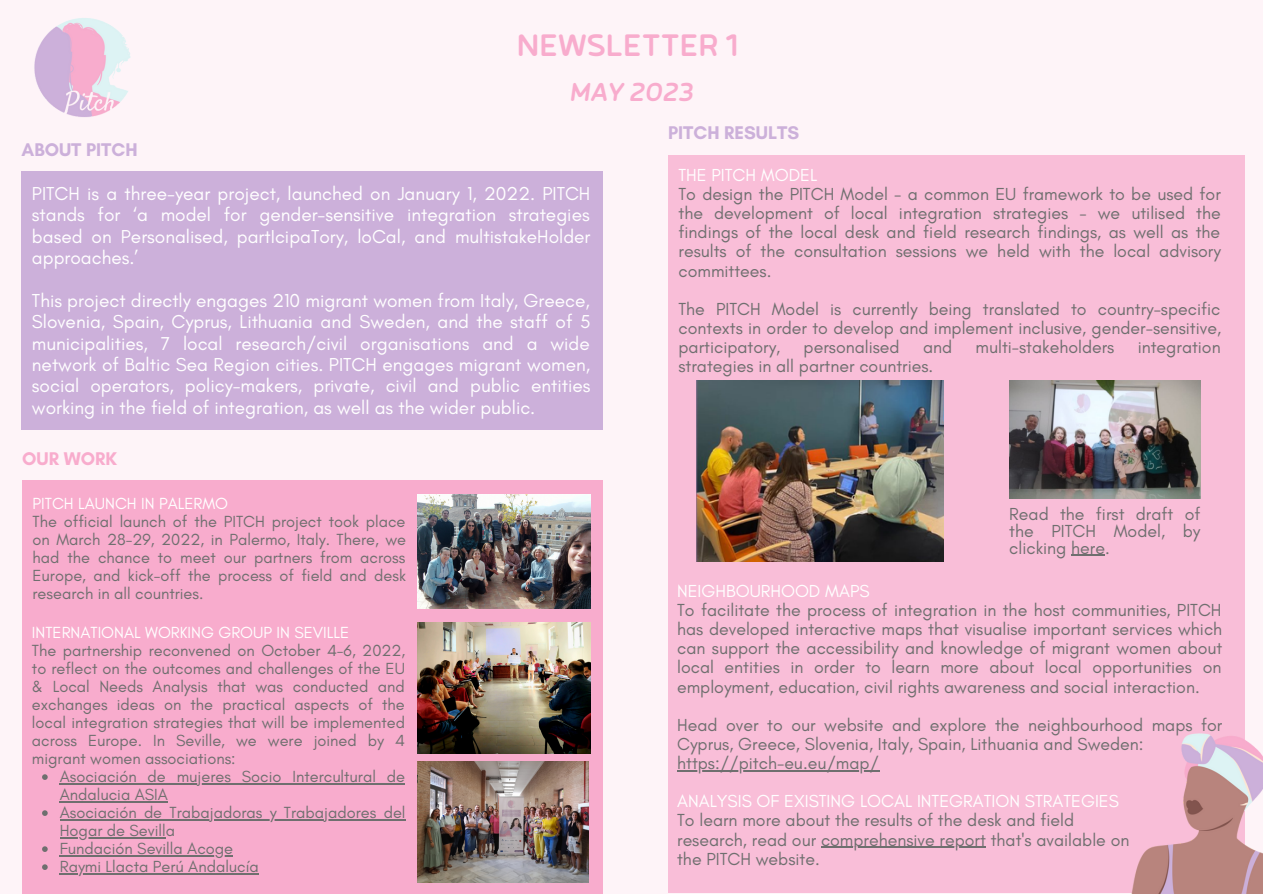
<style>
.page{position:relative;width:1263px;height:894px;background:#fff}
.page>*{position:absolute;margin:0;border:0;box-sizing:border-box;transform-origin:0 0}
.t1{font:500 36.6px "Betm Rounded";color:#f8accd}
.t2{font:italic 500 30.75px "Betm Rounded";color:#f8accd}
.t3{font:19.05px/21.3px "Glacial Indifference";color:#fff;text-align:justify}
.t4{font:700 18.75px "Glacial Indifference";color:#ccb0da}
.t5{font:700 18.75px "Glacial Indifference";color:#f8accd}
.t6{font:17.7px/19px "Glacial Indifference";color:#6f6f6f;text-align:justify}
.t7{font:17.7px "Glacial Indifference";color:#fff}
.t8{font:16.35px/18px "Glacial Indifference";color:#6f6f6f;text-align:justify}
.t9{font:16.35px "Glacial Indifference";color:#fff}
</style>
<div class="page">
<div style="left:0;top:0;width:1262px;height:893px;background:#fef4f8"></div>
<img style="left:34px;top:18px;width:97px;height:99px">
<div style="left:22px;top:171px;width:581px;height:258px;background:#ccb0da"></div>
<div style="left:22px;top:480px;width:581px;height:413px;background:#f8accd"></div>
<img style="left:417px;top:494px;width:173px;height:114px">
<img style="left:417px;top:622px;width:173px;height:131px">
<img style="left:417px;top:761px;width:171px;height:121px">
<svg style="left:42px;top:774px;width:6px;height:5px"></svg>
<hr style="left:60px;top:783px;width:345px;height:1px;background:#6f6f6f">
<hr style="left:60px;top:801px;width:108px;height:1px;background:#6f6f6f">
<svg style="left:42px;top:810px;width:6px;height:5px"></svg>
<hr style="left:60px;top:819px;width:345px;height:1px;background:#6f6f6f">
<hr style="left:60px;top:837px;width:106px;height:1px;background:#6f6f6f">
<svg style="left:42px;top:846px;width:6px;height:5px"></svg>
<hr style="left:60px;top:855px;width:173px;height:1px;background:#6f6f6f">
<svg style="left:42px;top:864px;width:6px;height:5px"></svg>
<hr style="left:60px;top:873px;width:199px;height:1px;background:#6f6f6f">
<div style="left:668px;top:156px;width:576px;height:736px;background:#f9bed8"></div>
<img style="left:696px;top:380px;width:248px;height:181px">
<img style="left:1009px;top:380px;width:191px;height:118px">
<hr style="left:677px;top:770px;width:202px;height:1px;background:#6f6f6f">
<hr style="left:821px;top:846px;width:165px;height:1px;background:#6f6f6f">
<img style="left:1118px;top:724px;width:145px;height:169px">
<hr style="left:1071px;top:554px;width:34px;height:1px;background:#6f6f6f">
<p class="t1" style="left:517px;top:17px;width:223px">NEWSLETTER 1</p>
<p class="t2" style="left:569px;top:69px;width:126px">MAY 2023</p>
<p class="t4" style="left:22px;top:138px;width:118px">ABOUT PITCH</p>
<p class="t3" style="left:32px;top:182px;width:560px">PITCH is a three-year project, launched on January 1, 2022. PITCH stands for ‘a model for gender-sensitive integration strategies based on Personalised, partIcipaTory, loCal, and multistakeHolder approaches.’</p>
<p class="t3" style="left:32px;top:289px;width:560px">This project directly engages 210 migrant women from Italy, Greece, Slovenia, Spain, Cyprus, Lithuania and Sweden, and the staff of 5 municipalities, 7 local research/civil organisations and a wide network of Baltic Sea Region cities. PITCH engages migrant women, social operators, policy-makers, private, civil and public entities working in the field of integration, as well as the wider public.</p>
<p class="t5" style="left:22px;top:447px;width:96px">OUR WORK</p>
<p class="t9" style="left:33px;top:493px;width:197px">PITCH LAUNCH IN PALERMO</p>
<p class="t8" style="left:33px;top:512px;width:375px">The official launch of the PITCH project took place on March 28-29, 2022, in Palermo, Italy. There, we had the chance to meet our partners from across Europe, and kick-off the process of field and desk research in all countries.</p>
<p class="t9" style="left:32px;top:622px;width:319px">INTERNATIONAL WORKING GROUP IN SEVILLE</p>
<p class="t8" style="left:32px;top:641px;width:375px">The partnership reconvened on October 4-6, 2022, to reflect on the outcomes and challenges of the EU &amp; Local Needs Analysis that was conducted and exchanges ideas on the practical aspects of the local integration strategies that will be implemented across Europe. In Seville, we were joined by 4 migrant women associations:</p>
<p class="t8" style="left:60px;top:767px;width:347px">Asociación de mujeres Socio Intercultural de<br>Andalucia ASIA</p>
<p class="t8" style="left:60px;top:803px;width:347px">Asociación de Trabajadoras y Trabajadores del<br>Hogar de Sevilla</p>
<p class="t8" style="left:60px;top:839px;width:175px">Fundación Sevilla Acoge</p>
<p class="t8" style="left:60px;top:857px;width:201px">Raymi Llacta Perú Andalucía</p>
<p class="t4" style="left:668px;top:122px;width:133px">PITCH RESULTS</p>
<p class="t7" style="left:678px;top:164px;width:140px">THE PITCH MODEL</p>
<p class="t6" style="left:678px;top:184px;width:544px">To design the PITCH Model - a common EU framework to be used for the development of local integration strategies - we utilised the findings of the local desk and field research findings, as well as the results of the consultation sessions we held with the local advisory committees.</p>
<p class="t6" style="left:678px;top:299px;width:544px">The PITCH Model is currently being translated to country-specific contexts in order to develop and implement inclusive, gender-sensitive, participatory,</p>
<p class="t6" style="left:804px;top:337px;width:98px">personalised</p>
<p class="t6" style="left:923px;top:337px;width:31px">and</p>
<p class="t6" style="left:976px;top:337px;width:140px">multi-stakeholders</p>
<p class="t6" style="left:1138px;top:337px;width:85px">integration</p>
<p class="t6" style="left:678px;top:356px;width:256px">strategies in all partner countries.</p>
<p class="t6" style="left:1009px;top:505px;width:193px;line-height:16.8px">Read the first draft of the PITCH Model, by clicking here.</p>
<p class="t7" style="left:677px;top:580px;width:194px">NEIGHBOURHOOD MAPS</p>
<p class="t6" style="left:677px;top:600px;width:547px">To facilitate the process of integration in the host communities, PITCH has developed interactive maps that visualise important services which can support the accessibility and knowledge of migrant women about local entities in order to learn more about local opportunities on employment, education, civil rights awareness and social interaction.</p>
<p class="t6" style="left:677px;top:714px;width:547px">Head over to our website and explore the neighbourhood maps for<br>Cyprus, Greece, Slovenia, Italy, Spain, Lithuania and Sweden:</p>
<p class="t6" style="left:677px;top:753px;width:204px">https://pitch-eu.eu/map/</p>
<p class="t7" style="left:677px;top:790px;width:443px">ANALYSIS OF EXISTING LOCAL INTEGRATION STRATEGIES</p>
<p class="t6" style="left:677px;top:810px;width:398px">To learn more about the results of the desk and field</p>
<p class="t6" style="left:677px;top:829px;width:454px">research, read our comprehensive report that's available on</p>
<p class="t6" style="left:677px;top:848px;width:144px">the PITCH website.</p>
</div>
